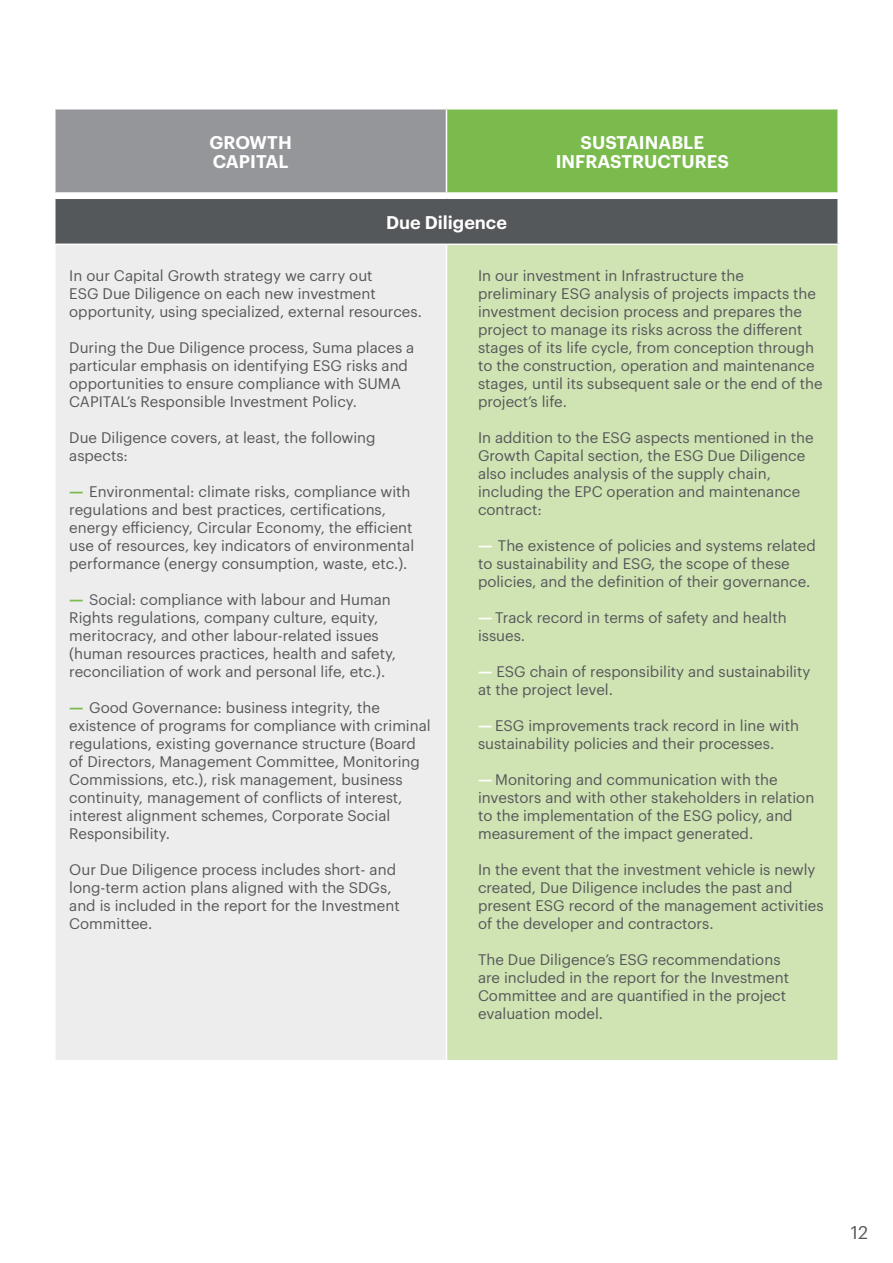
<style>
.page{position:relative;width:893px;height:1263px;background:#fff}
.page>*{position:absolute;margin:0;border:0;box-sizing:border-box;transform-origin:0 0}
.t1{font:600 18px/19.5px "Graphik";color:#fff}
.t2{font:18px "Graphik";color:#55575a}
.t3{font:15px/18px "Graphik";color:#55585a}
.s1{font-weight:900;color:#7bbb4d}
.s2{font-weight:900;color:#fff}
</style>
<div class="page">
<div style="left:55px;top:198px;width:783px;height:46px;background:#55585a"></div>
<div style="left:55px;top:244px;width:391px;height:817px;background:#eeeded"></div>
<div style="left:446px;top:244px;width:392px;height:817px;background:#d0e3b3"></div>
<hr style="left:54px;top:198px;width:392px;height:1px;background:#fff">
<hr style="left:54px;top:199px;width:2px;height:45px;background:#fff">
<hr style="left:446px;top:198px;width:393px;height:1px;background:#fff">
<hr style="left:837px;top:199px;width:2px;height:45px;background:#fff">
<hr style="left:54px;top:244px;width:392px;height:1px;background:#fff">
<hr style="left:54px;top:245px;width:2px;height:815px;background:#fff">
<hr style="left:54px;top:1060px;width:392px;height:1px;background:#fff">
<hr style="left:446px;top:244px;width:393px;height:1px;background:#fff">
<hr style="left:446px;top:245px;width:1px;height:815px;background:#fff">
<hr style="left:837px;top:245px;width:2px;height:815px;background:#fff">
<hr style="left:446px;top:1060px;width:393px;height:1px;background:#fff">
<div style="left:55px;top:109px;width:391px;height:84px;background:#959699"></div>
<div style="left:446px;top:109px;width:392px;height:84px;background:#7bbb4d"></div>
<hr style="left:54px;top:108px;width:392px;height:2px;background:#fff">
<hr style="left:54px;top:110px;width:2px;height:82px;background:#fff">
<hr style="left:54px;top:192px;width:392px;height:2px;background:#fff">
<hr style="left:446px;top:108px;width:393px;height:2px;background:#fff">
<hr style="left:446px;top:110px;width:1px;height:82px;background:#fff">
<hr style="left:837px;top:110px;width:2px;height:82px;background:#fff">
<hr style="left:446px;top:192px;width:393px;height:2px;background:#fff">
<p class="t1" style="left:209px;top:131px;width:84px">GROWTH<br>CAPITAL</p>
<p class="t1" style="left:556px;top:131px;width:175px;text-align:center">SUSTAINABLE<br>INFRASTRUCTURES</p>
<p class="t1" style="left:386px;top:211px;width:122px">Due Diligence</p>
<p class="t3" style="left:69px;top:265px;width:354px">In our Capital Growth strategy we carry out<br>ESG Due Diligence on each new investment opportunity, using specialized, external resources.</p>
<p class="t3" style="left:69px;top:337px;width:347px">During the Due Diligence process, Suma places a particular emphasis on identifying ESG risks and opportunities to ensure compliance with SUMA CAPITAL’s Responsible Investment Policy.</p>
<p class="t3" style="left:69px;top:427px;width:308px">Due Diligence covers, at least, the following aspects:</p>
<p class="t3" style="left:69px;top:481px;width:346px"><span class="s1">—</span> Environmental: climate risks, compliance with regulations and best practices, certifications, energy efficiency, Circular Economy, the efficient use of resources, key indicators of environmental performance (energy consumption, waste, etc.).</p>
<p class="t3" style="left:69px;top:589px;width:328px"><span class="s1">—</span> Social: compliance with labour and Human Rights regulations, company culture, equity, meritocracy, and other labour-related issues (human resources practices, health and safety, reconciliation of work and personal life, etc.).</p>
<p class="t3" style="left:69px;top:697px;width:363px"><span class="s1">—</span> Good Governance: business integrity, the existence of programs for compliance with criminal regulations, existing governance structure (Board of Directors, Management Committee, Monitoring Commissions, etc.), risk management, business continuity, management of conflicts of interest, interest alignment schemes, Corporate Social Responsibility.</p>
<p class="t3" style="left:69px;top:859px;width:332px">Our Due Diligence process includes short- and long-term action plans aligned with the SDGs, and is included in the report for the Investment Committee.</p>
<p class="t3" style="left:478px;top:265px;width:346px">In our investment in Infrastructure the preliminary ESG analysis of projects impacts the investment decision process and prepares the project to manage its risks across the different stages of its life cycle, from conception through to the construction, operation and maintenance stages, until its subsequent sale or the end of the project’s life.</p>
<p class="t3" style="left:478px;top:427px;width:337px">In addition to the ESG aspects mentioned in the Growth Capital section, the ESG Due Diligence also includes analysis of the supply chain, including the EPC operation and maintenance contract:</p>
<p class="t3" style="left:478px;top:535px;width:339px"><span class="s2">—</span> The existence of policies and systems related to sustainability and ESG, the scope of these policies, and the definition of their governance.</p>
<p class="t3" style="left:478px;top:607px;width:310px"><span class="s2">—</span> Track record in terms of safety and health issues.</p>
<p class="t3" style="left:478px;top:661px;width:334px"><span class="s2">—</span> ESG chain of responsibility and sustainability at the project level.</p>
<p class="t3" style="left:478px;top:715px;width:323px"><span class="s2">—</span> ESG improvements track record in line with sustainability policies and their processes.</p>
<p class="t3" style="left:478px;top:769px;width:338px"><span class="s2">—</span> Monitoring and communication with the investors and with other stakeholders in relation to the implementation of the ESG policy, and measurement of the impact generated.</p>
<p class="t3" style="left:478px;top:859px;width:347px">In the event that the investment vehicle is newly created, Due Diligence includes the past and present ESG record of the management activities of the developer and contractors.</p>
<p class="t3" style="left:478px;top:949px;width:313px">The Due Diligence’s ESG recommendations are included in the report for the Investment Committee and are quantified in the project evaluation model.</p>
<p class="t2" style="left:851px;top:1219px;width:19px">12</p>
</div>
